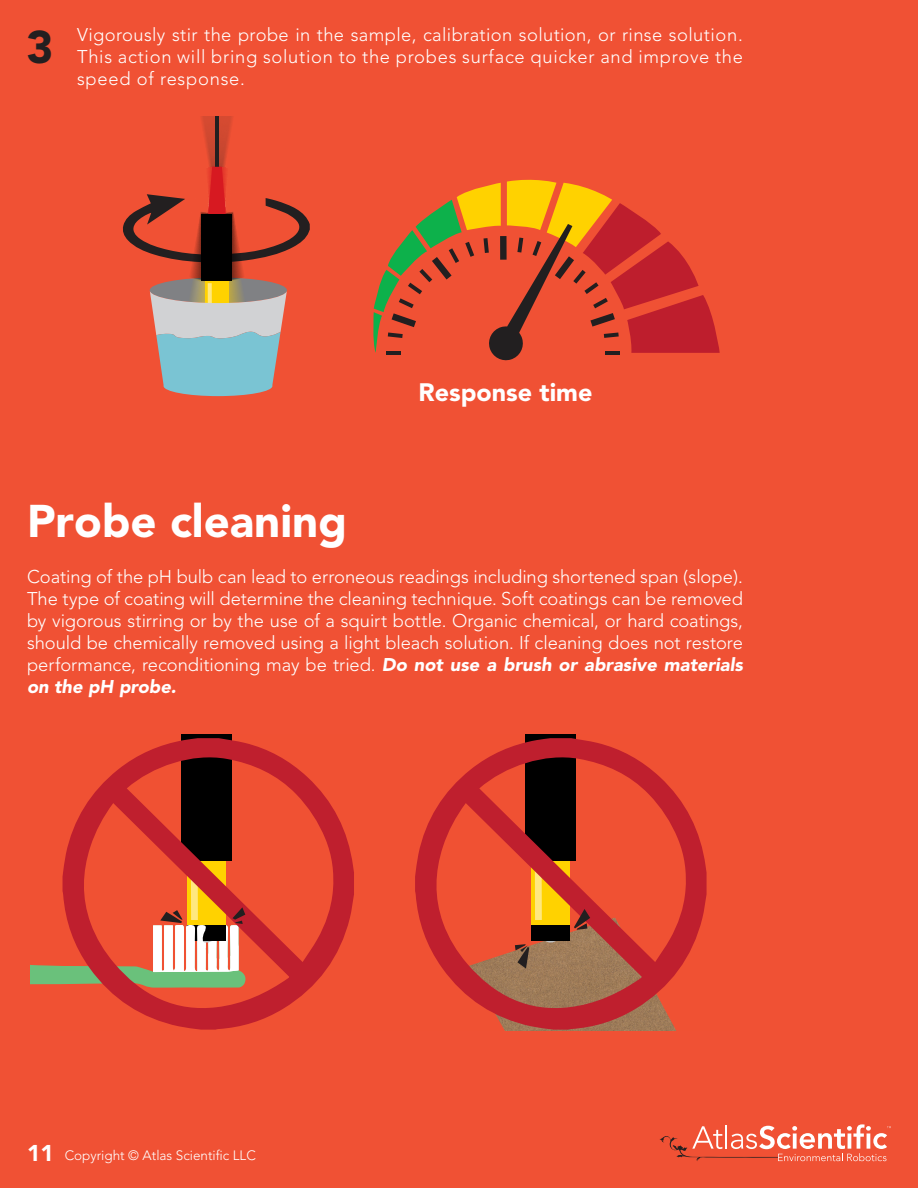
<style>
.page{position:relative;width:918px;height:1188px;background:#f05134}
.page>*{position:absolute;margin:0;border:0;box-sizing:border-box;transform-origin:0 0}
.t1{font:900 45.45px "Avenir";color:#fff}
.t2{font:900 45.45px "Avenir";color:#231f20}
.t3{font:900 25.05px "Avenir";color:#fff}
.t4{font:300 18.3px/22px "Avenir";letter-spacing:.02em;color:#fff;text-align:justify}
.t5{font:300 13.5px "Avenir";color:#fff}
.s1{font-weight:900;font-style:italic}
.s2{font-weight:900;font-size:22.65px}
</style>
<div class="page">
<svg style="left:373px;top:179px;width:347px;height:182px"></svg>
<img style="left:149px;top:116px;width:138px;height:175px">
<hr style="left:215px;top:113px;width:4px;height:54px;background:#231f20">
<div style="left:205px;top:281px;width:23px;height:38px;background:#ffd200"></div>
<div style="left:202px;top:214px;width:30px;height:67px;background:#000"></div>
<svg style="left:123px;top:167px;width:187px;height:96px"></svg>
<svg style="left:208px;top:283px;width:4px;height:7px"></svg>
<svg style="left:150px;top:290px;width:137px;height:106px;background:#a8b5b3"></svg>
<div style="left:77px;top:107px;width:723px;height:8px;background:#f05134"></div>
<div style="left:181px;top:731px;width:51px;height:130px;background:#000"></div>
<svg style="left:63px;top:738px;width:291px;height:292px"></svg>
<svg style="left:30px;top:907px;width:217px;height:82px"></svg>
<div style="left:525px;top:731px;width:51px;height:130px;background:#000"></div>
<svg style="left:415px;top:738px;width:292px;height:292px"></svg>
<svg style="left:574px;top:909px;width:16px;height:21px"></svg>
<div style="left:27px;top:727px;width:719px;height:7px;background:#f05134"></div>
<svg style="left:660px;top:1124px;width:231px;height:37px"></svg>
<p class="t2" style="left:27px;top:20px;width:28px">3</p>
<p class="t4" style="left:77px;top:23px;width:668px">Vigorously stir the probe in the sample, calibration solution, or rinse solution.<br>This action will bring solution to the probes surface quicker and improve the speed of response.</p>
<h2 class="t3" style="left:419px;top:377px;width:175px">Response time</h2>
<p class="t1" style="left:27px;top:494px;width:321px">Probe cleaning</p>
<p class="t4" style="left:27px;top:566px;width:718px">Coating of the pH bulb can lead to erroneous readings including shortened span (slope).<br>The type of coating will determine the cleaning technique. Soft coatings can be removed by vigorous stirring or by the use of a squirt bottle. Organic chemical, or hard coatings, should be chemically removed using a light bleach solution. If cleaning does not restore performance, reconditioning may be tried. <span class="s1">Do not use a brush or abrasive materials on the pH probe.</span></p>
<p class="t5" style="left:27px;top:1148px;width:230px"><span class="s2">11</span> Copyright © Atlas Scientific LLC</p>
</div>
